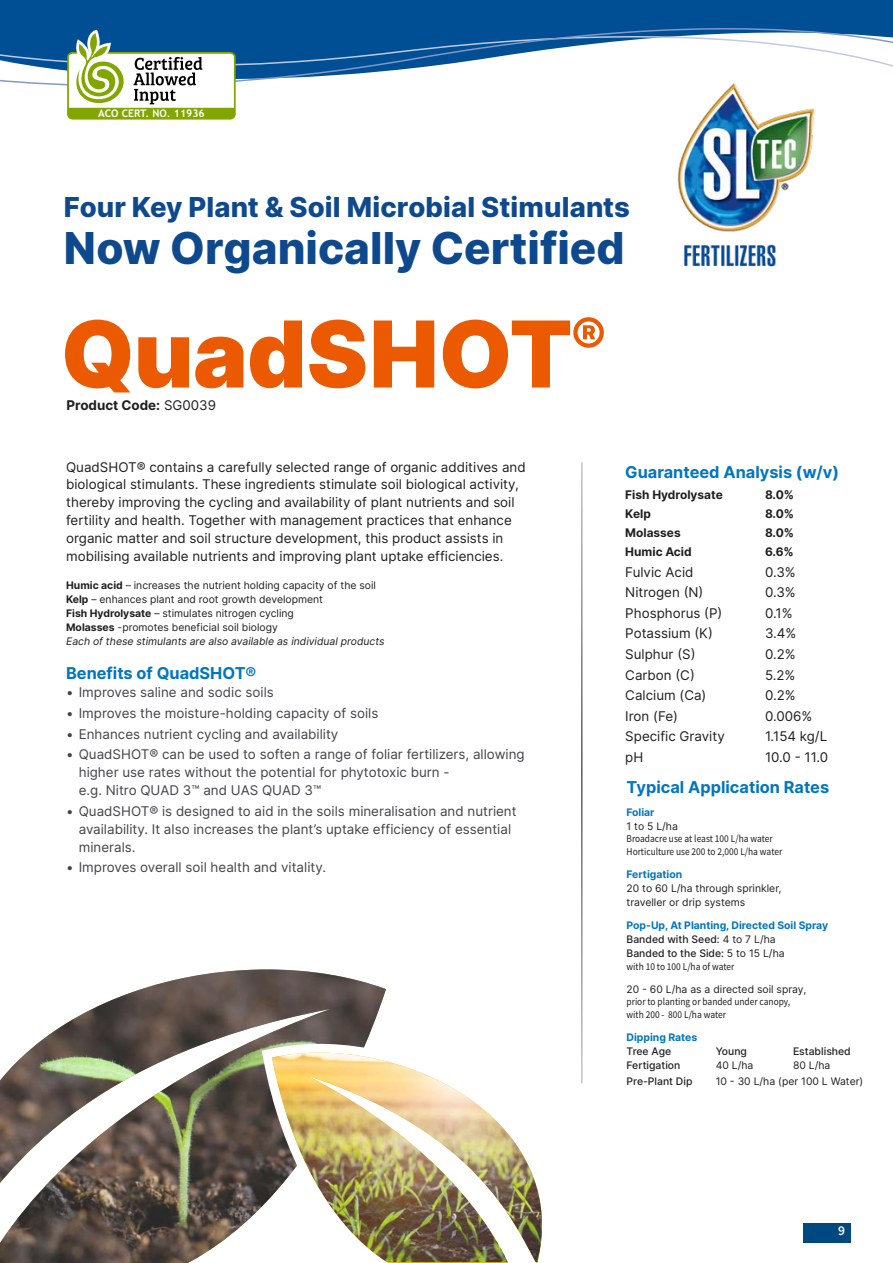
<style>
.page{position:relative;width:893px;height:1263px;background:#fff}
.page>*{position:absolute;margin:0;border:0;box-sizing:border-box;transform-origin:0 0}
.t1{font:900 92.1px "Inter";letter-spacing:-.005em;color:#eb5a00}
.t2{font:800 43.95px "Inter";color:#0e498e}
.t3{font:800 27.45px "Inter";letter-spacing:.005em;color:#0e498e}
.t4{font:700 16.35px "Inter";color:#0076c0}
.t5{font:600 13.5px "Source Sans Pro";color:#fff}
.t6{font:13.35px/17.9px "Inter";color:#1f1e20}
.t7{font:13.35px/17.9px "Inter";color:#444246}
.t8{font:700 13.35px "Inter";color:#1f1e20}
.t9{font:700 11.85px "Inter";color:#1f1e20}
.t10{font:700 10.5px "Trebuchet MS";color:#fff}
.t11{font:10.35px/14.1px "Inter";color:#1f1e20}
.t12{font:10.35px/12.5px "Source Sans Pro";color:#1f1e20;scale:.9 1}
.t13{font:700 10.35px/14.1px "Inter";color:#0076c0}
.t14{font:500 10.35px "Inter";color:#1f1e20}
.s1{font-weight:400}
.s2{font-weight:700}
.s3{font-style:italic}
.s4{font-weight:500;color:#1f1e20}
.s5{font-weight:400;color:#1f1e20}
</style>
<div class="page">
<img style="left:684px;top:244px;width:92px;height:23px">
<svg style="left:0;top:0;width:893px;height:232px"></svg>
<hr style="left:581px;top:462px;width:2px;height:621px;background:#1f1e20">
<img style="left:0;top:969px;width:386px;height:294px">
<svg style="left:262px;top:1042px;width:10px;height:221px"></svg>
<svg style="left:272px;top:1030px;width:266px;height:233px"></svg>
<img style="left:272px;top:1052px;width:270px;height:210px">
<svg style="left:67px;top:30px;width:169px;height:89px"></svg>
<div style="left:803px;top:1223px;width:47px;height:19px;background:#004980"></div>
<p class="t10" style="left:98px;top:107px;width:108px">ACO CERT. NO. 11936</p>
<h3 class="t3" style="left:64px;top:186px;width:568px">Four Key Plant &amp; Soil Microbial Stimulants</h3>
<h2 class="t2" style="left:64px;top:215px;width:562px">Now Organically Certified</h2>
<h1 class="t1" style="left:61px;top:283px;width:547px">QuadSHOT<sup>®</sup></h1>
<p class="t8" style="left:67px;top:395px;width:151px">Product Code: <span class="s1">SG0039</span></p>
<p class="t6" style="left:66px;top:457px;width:461px">QuadSHOT® contains a carefully selected range of organic additives and biological stimulants. These ingredients stimulate soil biological activity, thereby improving the cycling and availability of plant nutrients and soil fertility and health. Together with management practices that enhance organic matter and soil structure development, this product assists in mobilising available nutrients and improving plant uptake efficiencies.</p>
<p class="t11" style="left:66px;top:578px;width:320px"><span class="s2">Humic acid</span> – increases the nutrient holding capacity of the soil <span class="s2">Kelp</span> – enhances plant and root growth development<br><span class="s2">Fish Hydrolysate</span> – stimulates nitrogen cycling<br><span class="s2">Molasses</span> -promotes beneficial soil biology<br><span class="s3">Each of these stimulants are also available as individual products</span></p>
<p class="t4" style="left:66px;top:661px;width:192px">Benefits of QuadSHOT®</p>
<p class="t7" style="left:66px;top:683px;width:209px">• Improves saline and sodic soils</p>
<p class="t7" style="left:66px;top:704px;width:314px">• Improves the moisture-holding capacity of soils</p>
<p class="t7" style="left:66px;top:724px;width:274px">• Enhances nutrient cycling and availability</p>
<p class="t7" style="left:79px;top:745px;width:447px;text-indent:-13px">• QuadSHOT® can be used to soften a range of foliar fertilizers, allowing higher use rates without the potential for phytotoxic burn -<br>e.g. Nitro QUAD 3™ and UAS QUAD 3™</p>
<p class="t7" style="left:79px;top:802px;width:439px;text-indent:-13px">• QuadSHOT® is designed to aid in the soils mineralisation and nutrient availability. It also increases the plant’s uptake efficiency of essential minerals.</p>
<p class="t7" style="left:66px;top:858px;width:261px">• Improves overall soil health and vitality.</p>
<p class="t4" style="left:625px;top:459px;width:215px">Guaranteed Analysis (w/v)</p>
<p class="t9" style="left:625px;top:486px;width:99px">Fish Hydrolysate</p>
<p class="t9" style="left:765px;top:486px;width:31px">8.0%</p>
<p class="t9" style="left:625px;top:505px;width:27px">Kelp</p>
<p class="t9" style="left:765px;top:505px;width:31px">8.0%</p>
<p class="t9" style="left:625px;top:524px;width:57px">Molasses</p>
<p class="t9" style="left:765px;top:524px;width:31px">8.0%</p>
<p class="t9" style="left:625px;top:543px;width:68px">Humic Acid</p>
<p class="t9" style="left:765px;top:543px;width:30px">6.6%</p>
<p class="t6" style="left:625px;top:563px;width:70px">Fulvic Acid</p>
<p class="t6" style="left:765px;top:563px;width:32px">0.3%</p>
<p class="t6" style="left:625px;top:583px;width:80px">Nitrogen (N)</p>
<p class="t6" style="left:765px;top:583px;width:32px">0.3%</p>
<p class="t6" style="left:625px;top:604px;width:99px">Phosphorus (P)</p>
<p class="t6" style="left:765px;top:604px;width:29px">0.1%</p>
<p class="t6" style="left:625px;top:624px;width:89px">Potassium (K)</p>
<p class="t6" style="left:765px;top:624px;width:33px">3.4%</p>
<p class="t6" style="left:625px;top:645px;width:72px">Sulphur (S)</p>
<p class="t6" style="left:765px;top:645px;width:32px">0.2%</p>
<p class="t6" style="left:625px;top:665px;width:71px">Carbon (C)</p>
<p class="t6" style="left:765px;top:665px;width:32px">5.2%</p>
<p class="t6" style="left:625px;top:686px;width:83px">Calcium (Ca)</p>
<p class="t6" style="left:765px;top:686px;width:32px">0.2%</p>
<p class="t6" style="left:625px;top:706px;width:54px">Iron (Fe)</p>
<p class="t6" style="left:765px;top:706px;width:49px">0.006%</p>
<p class="t6" style="left:625px;top:727px;width:101px">Specific Gravity</p>
<p class="t6" style="left:765px;top:727px;width:64px">1.154 kg/L</p>
<p class="t6" style="left:625px;top:748px;width:20px">pH</p>
<p class="t6" style="left:765px;top:748px;width:65px">10.0 - 11.0</p>
<p class="t4" style="left:627px;top:774px;width:204px">Typical Application Rates</p>
<p class="t13" style="left:627px;top:804px;width:30px">Foliar</p>
<p class="t11" style="left:627px;top:819px;width:53px">1 to 5 L/ha</p>
<p class="t12" style="left:627px;top:833px;width:175px">Broadacre use at least 100 L/ha water<br>Horticulture use 200 to 2,000 L/ha water</p>
<p class="t13" style="left:627px;top:867px;width:57px">Fertigation</p>
<p class="t11" style="left:627px;top:881px;width:156px">20 to 60 L/ha through sprinkler, traveller or drip systems</p>
<p class="t13" style="left:627px;top:918px;width:203px">Pop-Up, At Planting, Directed Soil Spray<br><span class="s4">Banded with Seed:</span> <span class="s5">4 to 7 L/ha<br></span><span class="s4">Banded to the Side:</span> <span class="s5">5 to 15 L/ha</span></p>
<p class="t12" style="left:627px;top:960px;width:121px">with 10 to 100 L/ha of water</p>
<p class="t11" style="left:627px;top:982px;width:181px">20 - 60 L/ha as a directed soil spray,</p>
<p class="t12" style="left:627px;top:996px;width:183px">prior to planting or banded under canopy, with 200 - 800 L/ha water</p>
<p class="t13" style="left:627px;top:1030px;width:72px">Dipping Rates</p>
<p class="t14" style="left:627px;top:1043px;width:46px">Tree Age</p>
<p class="t14" style="left:716px;top:1043px;width:33px">Young</p>
<p class="t14" style="left:793px;top:1043px;width:59px">Established</p>
<p class="t14" style="left:627px;top:1058px;width:55px">Fertigation</p>
<p class="t11" style="left:716px;top:1058px;width:39px">40 L/ha</p>
<p class="t11" style="left:793px;top:1058px;width:39px">80 L/ha</p>
<p class="t14" style="left:627px;top:1073px;width:67px">Pre-Plant Dip</p>
<p class="t11" style="left:716px;top:1074px;width:149px">10 - 30 L/ha (per 100 L Water)</p>
<p class="t5" style="left:838px;top:1222px;width:8px">9</p>
</div>
